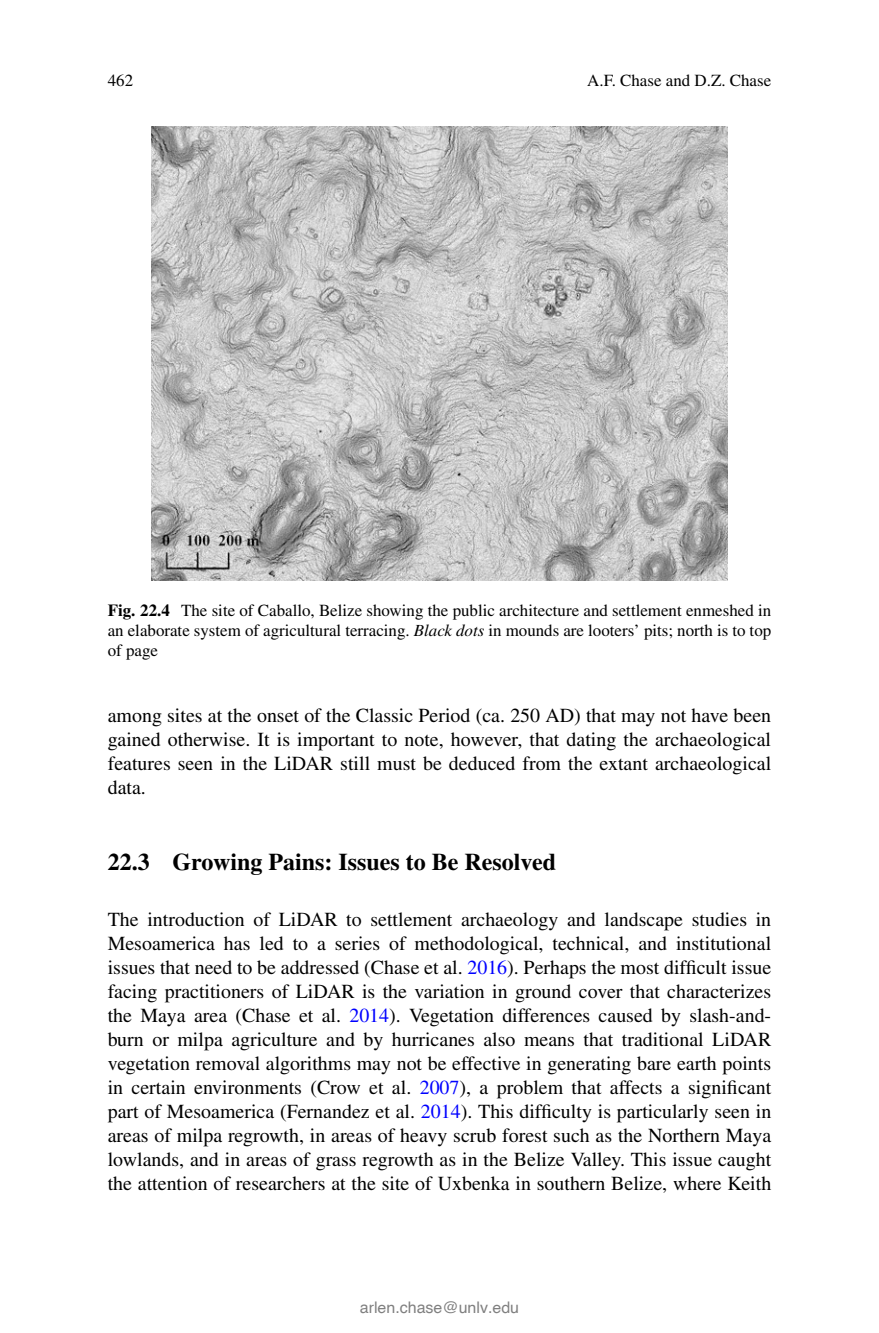
<style>
.page{position:relative;width:879px;height:1333px;background:#fff}
.page>*{position:absolute;margin:0;border:0;box-sizing:border-box;transform-origin:0 0}
.t1{font:700 24px "Rksldr Djqphw Times";color:#000}
.t2{font:20px/24px "Gwdgqp Rgnnjs Times";color:#000;text-align:justify}
.t3{font:17px/20px "Gwdgqp Rgnnjs Times";color:#000;text-align:justify}
.t4{font:16px "Helvetica";color:#808080}
.s1{font-family:"Rksldr Djqphw Times";font-weight:700}
.s2{font-family:"Wjvwpp Xxdchv Times";font-style:italic}
.s3{color:#00f}
</style>
<div class="page">
<img style="left:151px;top:126px;width:576px;height:455px">
<p class="t3" style="left:108px;top:72px;width:27px">462</p>
<p class="t3" style="left:587px;top:72px;width:185px">A.F. Chase and D.Z. Chase</p>
<p class="t3" style="left:108px;top:602px;width:665px"><span class="s1">Fig. 22.4</span> The site of Caballo, Belize showing the public architecture and settlement enmeshed in an elaborate system of agricultural terracing. <span class="s2">Black dots</span> in mounds are looters’ pits; north is to top of page</p>
<p class="t2" style="left:108px;top:705px;width:665px">among sites at the onset of the Classic Period (ca. 250 AD) that may not have been gained otherwise. It is important to note, however, that dating the archaeological features seen in the LiDAR still must be deduced from the extant archaeological data.</p>
<p class="t1" style="left:108px;top:852px;width:450px">22.3 Growing Pains: Issues to Be Resolved</p>
<p class="t2" style="left:108px;top:908px;width:665px">The introduction of LiDAR to settlement archaeology and landscape studies in Mesoamerica has led to a series of methodological, technical, and institutional issues that need to be addressed (Chase et al. <span class="s3">2016</span>). Perhaps the most difficult issue facing practitioners of LiDAR is the variation in ground cover that characterizes the Maya area (Chase et al. <span class="s3">2014</span>). Vegetation differences caused by slash-and&shy;burn or milpa agriculture and by hurricanes also means that traditional LiDAR vegetation removal algorithms may not be effective in generating bare earth points in certain environments (Crow et al. <span class="s3">2007</span>), a problem that affects a significant part of Mesoamerica (Fernandez et al. <span class="s3">2014</span>). This difficulty is particularly seen in areas of milpa regrowth, in areas of heavy scrub forest such as the Northern Maya lowlands, and in areas of grass regrowth as in the Belize Valley. This issue caught the attention of researchers at the site of Uxbenka in southern Belize, where Keith</p>
<p class="t4" style="left:360px;top:1297px;width:161px">arlen.chase@unlv.edu</p>
</div>
